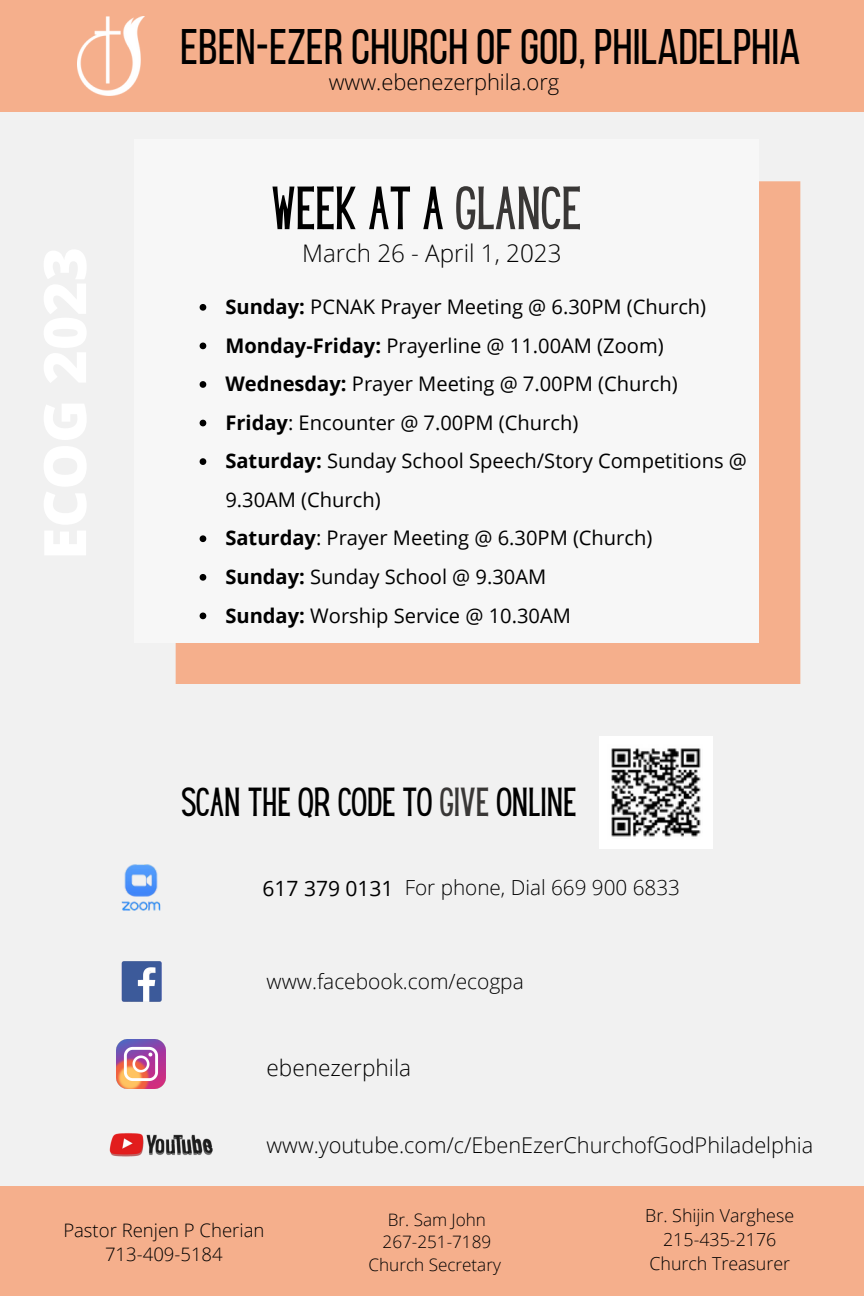
<style>
.page{position:relative;width:864px;height:1296px;background:#f1f1f1}
.page>*{position:absolute;margin:0;border:0;box-sizing:border-box;transform-origin:0 0}
.t1{font:53.4px "Hey Gotcha";color:#000}
.t2{font:49.8px "Bebas Neue";color:#000}
.t3{font:35.4px "Hey Gotcha";color:#000}
.t4{font:300 24.3px "Open Sans";color:#000}
.t5{font:300 22.5px "Open Sans";color:#000}
.t6{font:300 21.9px "Open Sans";color:#000}
.t7{font:300 21.6px "Open Sans";color:#000}
.t8{font:300 21px "Open Sans";color:#000}
.t9{font:21px "Open Sans";color:#000}
.t10{font:300 20.7px "Open Sans";color:#000}
.t11{font:20.1px/38.7px "Open Sans";color:#000}
.t12{font:300 18.6px/24.9px "Open Sans";color:#000;text-align:center}
.t13{font:300 18px/23.7px "Open Sans";color:#000;text-align:center}
.t14{font:300 17.1px/22.8px "Open Sans";color:#000;text-align:center}
.s1{color:#393736}
.s2{font-weight:700}
</style>
<div class="page">
<div style="left:0;top:0;width:864px;height:111px;background:#f5af8c"></div>
<div style="left:176px;top:181px;width:624px;height:503px;background:#f5af8c"></div>
<div style="left:134px;top:139px;width:624px;height:503px;background:#f7f7f7"></div>
<img style="left:109px;top:1133px;width:104px;height:24px">
<img style="left:116px;top:1039px;width:50px;height:50px">
<img style="left:121px;top:864px;width:40px;height:47px">
<img style="left:121px;top:961px;width:41px;height:41px">
<img style="left:600px;top:736px;width:112px;height:113px">
<div style="left:0;top:1186px;width:864px;height:110px;background:#f5af8c"></div>
<img style="left:77px;top:16px;width:68px;height:79px">
<svg style="left:200px;top:304px;width:6px;height:7px"></svg>
<svg style="left:200px;top:343px;width:6px;height:6px"></svg>
<svg style="left:200px;top:381px;width:6px;height:7px"></svg>
<svg style="left:200px;top:420px;width:6px;height:6px"></svg>
<svg style="left:200px;top:458px;width:6px;height:7px"></svg>
<svg style="left:200px;top:535px;width:6px;height:7px"></svg>
<svg style="left:200px;top:574px;width:6px;height:7px"></svg>
<svg style="left:200px;top:613px;width:6px;height:6px"></svg>
<h2 class="t2" style="left:180px;top:26px;width:622px">EBEN-EZERCHURCH OFGOD, PHILADELPHIA</h2>
<p class="t6" style="left:329px;top:66px;width:232px">www.ebenezerphila.org</p>
<h1 class="t1" style="left:272px;top:186px;width:311px">WEEK AT A <span class="s1">GLANCE</span></h1>
<p class="t4" style="left:302px;top:236px;width:261px">March 26 - April 1, 2023</p>
<p class="t11" style="left:225px;top:287px;width:523px"><span class="s2">Sunday:</span> PCNAK Prayer Meeting @ 6.30PM (Church)<br><span class="s2">Monday-Friday:</span> Prayerline @ 11.00AM (Zoom)<br><span class="s2">Wednesday:</span> Prayer Meeting @ 7.00PM (Church)<br><span class="s2">Friday</span>: Encounter @ 7.00PM (Church)<br><span class="s2">Saturday:</span> Sunday School Speech/Story Competitions @ 9.30AM (Church)<br><span class="s2">Saturday</span>: Prayer Meeting @ 6.30PM (Church)<br><span class="s2">Sunday:</span> Sunday School @ 9.30AM<br><span class="s2">Sunday:</span> Worship Service @ 10.30AM</p>
<h3 class="t3" style="left:181px;top:787px;width:395px">SCAN THE QR CODE TO <span class="s1">GIVE</span> ONLINE</h3>
<p class="t9" style="left:263px;top:874px;width:133px">617 379 0131</p>
<p class="t10" style="left:405px;top:873px;width:277px">For phone, Dial 669 900 6833</p>
<p class="t8" style="left:267px;top:966px;width:259px">www.facebook.com/ecogpa</p>
<p class="t5" style="left:267px;top:1052px;width:146px">ebenezerphila</p>
<p class="t7" style="left:267px;top:1130px;width:548px">www.youtube.com/c/EbenEzerChurchofGodPhiladelphia</p>
<p class="t12" style="left:63px;top:1217px;width:203px">Pastor Renjen P Cherian<br>713-409-5184</p>
<p class="t14" style="left:369px;top:1208px;width:134px">Br. Sam John<br>267-251-7189<br>Church Secretary</p>
<p class="t13" style="left:645px;top:1203px;width:150px">Br. Shijin Varghese<br>215-435-2176<br>Church Treasurer</p>
</div>
